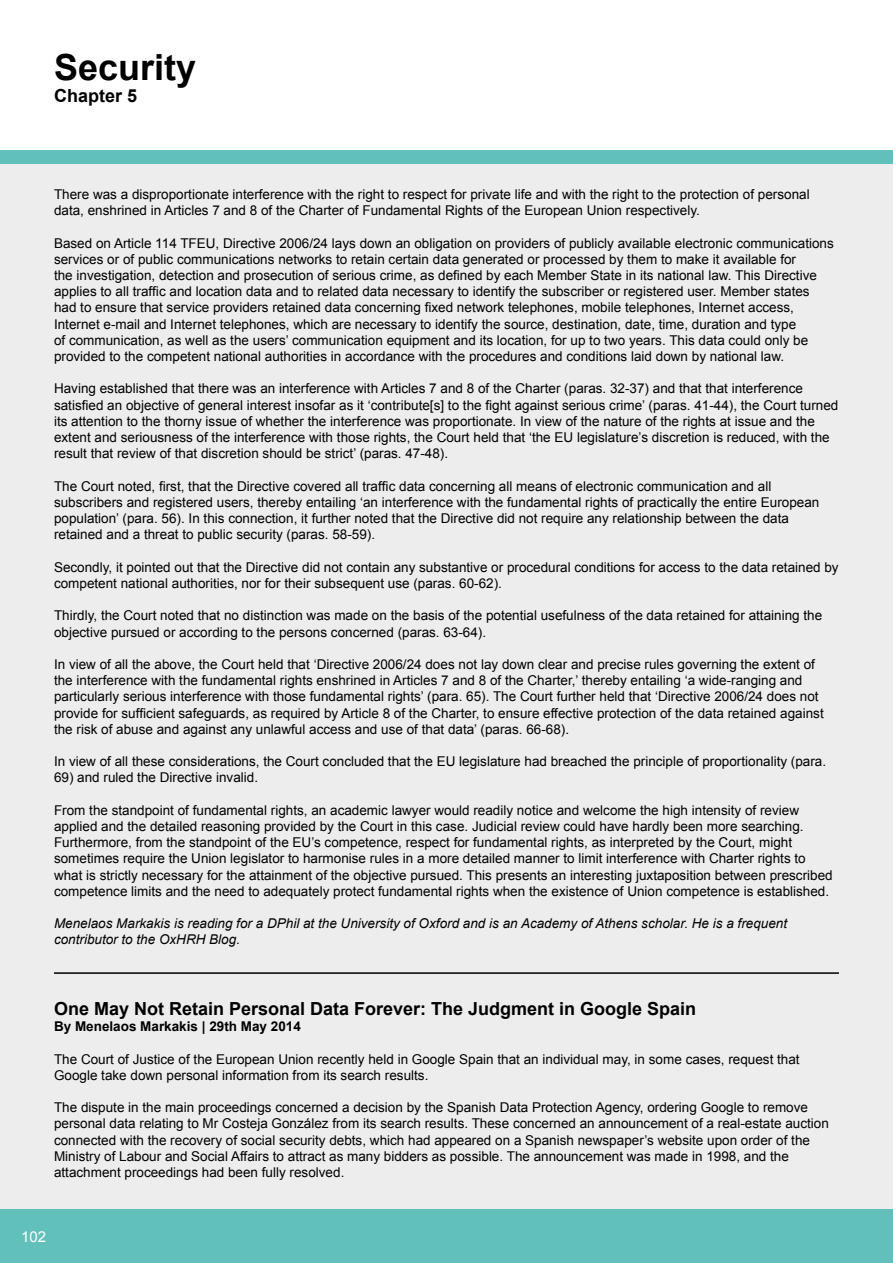
<style>
.page{position:relative;width:893px;height:1263px;background:#fff}
.page>*{position:absolute;margin:0;border:0;box-sizing:border-box;transform-origin:0 0}
.t1{font:700 36px "Arial";color:#000}
.t2{font:700 18px "Arial";color:#000}
.t3{font:15px "Arial";color:#fff}
.t4{font:13.5px/16.2px "Arial";color:#000}
.t5{font:italic 13.5px/16.2px "Arial";color:#000}
.t6{font:700 13.5px "Arial";color:#000}
</style>
<div class="page">
<div style="left:0;top:151px;width:893px;height:1112px;background:#ededee"></div>
<div style="left:0;top:1210px;width:893px;height:53px;background:#61c1ba"></div>
<div style="left:0;top:151px;width:893px;height:13px;background:#61c1ba"></div>
<hr style="left:54px;top:972px;width:785px;height:2px;background:#000">
<h1 class="t1" style="left:54px;top:44px;width:144px">Security</h1>
<h2 class="t2" style="left:54px;top:83px;width:85px">Chapter 5</h2>
<p class="t4" style="left:54px;top:186px;width:757px">There was a disproportionate interference with the right to respect for private life and with the right to the protection of personal data, enshrined in Articles 7 and 8 of the Charter of Fundamental Rights of the European Union respectively.</p>
<p class="t4" style="left:54px;top:235px;width:781px">Based on Article 114 TFEU, Directive 2006/24 lays down an obligation on providers of publicly available electronic communications services or of public communications networks to retain certain data generated or processed by them to make it available for<br>the investigation, detection and prosecution of serious crime, as defined by each Member State in its national law. This Directive applies to all traffic and location data and to related data necessary to identify the subscriber or registered user. Member states had to ensure that service providers retained data concerning fixed network telephones, mobile telephones, Internet access, Internet e-mail and Internet telephones, which are necessary to identify the source, destination, date, time, duration and type<br>of communication, as well as the users’ communication equipment and its location, for up to two years. This data could only be provided to the competent national authorities in accordance with the procedures and conditions laid down by national law.</p>
<p class="t4" style="left:54px;top:381px;width:786px">Having established that there was an interference with Articles 7 and 8 of the Charter (paras. 32-37) and that that interference satisfied an objective of general interest insofar as it ‘contribute[s] to the fight against serious crime’ (paras. 41-44), the Court turned its attention to the thorny issue of whether the interference was proportionate. In view of the nature of the rights at issue and the extent and seriousness of the interference with those rights, the Court held that ‘the EU legislature’s discretion is reduced, with the result that review of that discretion should be strict’ (paras. 47-48).</p>
<p class="t4" style="left:54px;top:478px;width:767px">The Court noted, first, that the Directive covered all traffic data concerning all means of electronic communication and all subscribers and registered users, thereby entailing ‘an interference with the fundamental rights of practically the entire European population’ (para. 56). In this connection, it further noted that the Directive did not require any relationship between the data retained and a threat to public security (paras. 58-59).</p>
<p class="t4" style="left:54px;top:559px;width:786px">Secondly, it pointed out that the Directive did not contain any substantive or procedural conditions for access to the data retained by competent national authorities, nor for their subsequent use (paras. 60-62).</p>
<p class="t4" style="left:54px;top:608px;width:770px">Thirdly, the Court noted that no distinction was made on the basis of the potential usefulness of the data retained for attaining the objective pursued or according to the persons concerned (paras. 63-64).</p>
<p class="t4" style="left:54px;top:656px;width:771px">In view of all the above, the Court held that ‘Directive 2006/24 does not lay down clear and precise rules governing the extent of the interference with the fundamental rights enshrined in Articles 7 and 8 of the Charter,’ thereby entailing ‘a wide-ranging and particularly serious interference with those fundamental rights’ (para. 65). The Court further held that ‘Directive 2006/24 does not provide for sufficient safeguards, as required by Article 8 of the Charter, to ensure effective protection of the data retained against the risk of abuse and against any unlawful access and use of that data’ (paras. 66-68).</p>
<p class="t4" style="left:54px;top:753px;width:774px">In view of all these considerations, the Court concluded that the EU legislature had breached the principle of proportionality (para.</p>
<p class="t4" style="left:54px;top:770px;width:206px">69) and ruled the Directive invalid.</p>
<p class="t4" style="left:54px;top:802px;width:780px">From the standpoint of fundamental rights, an academic lawyer would readily notice and welcome the high intensity of review applied and the detailed reasoning provided by the Court in this case. Judicial review could have hardly been more searching.<br>Furthermore, from the standpoint of the EU’s competence, respect for fundamental rights, as interpreted by the Court, might sometimes require the Union legislator to harmonise rules in a more detailed manner to limit interference with Charter rights to what is strictly necessary for the attainment of the objective pursued. This presents an interesting juxtaposition between prescribed competence limits and the need to adequately protect fundamental rights when the existence of Union competence is established.</p>
<p class="t5" style="left:54px;top:915px;width:735px">Menelaos Markakis is reading for a DPhil at the University of Oxford and is an Academy of Athens scholar. He is a frequent contributor to the OxHRH Blog.</p>
<h2 class="t2" style="left:54px;top:996px;width:644px">One May Not Retain Personal Data Forever: The Judgment in Google Spain</h2>
<p class="t6" style="left:54px;top:1017px;width:248px">By Menelaos Markakis | 29th May 2014</p>
<p class="t4" style="left:54px;top:1051px;width:747px">The Court of Justice of the European Union recently held in Google Spain that an individual may, in some cases, request that<br>Google take down personal information from its search results.</p>
<p class="t4" style="left:54px;top:1099px;width:776px">The dispute in the main proceedings concerned a decision by the Spanish Data Protection Agency, ordering Google to remove personal data relating to Mr Costeja González from its search results. These concerned an announcement of a real-estate auction connected with the recovery of social security debts, which had appeared on a Spanish newspaper’s website upon order of the Ministry of Labour and Social Affairs to attract as many bidders as possible. The announcement was made in 1998, and the attachment proceedings had been fully resolved.</p>
<p class="t3" style="left:21px;top:1226px;width:27px">102</p>
</div>
